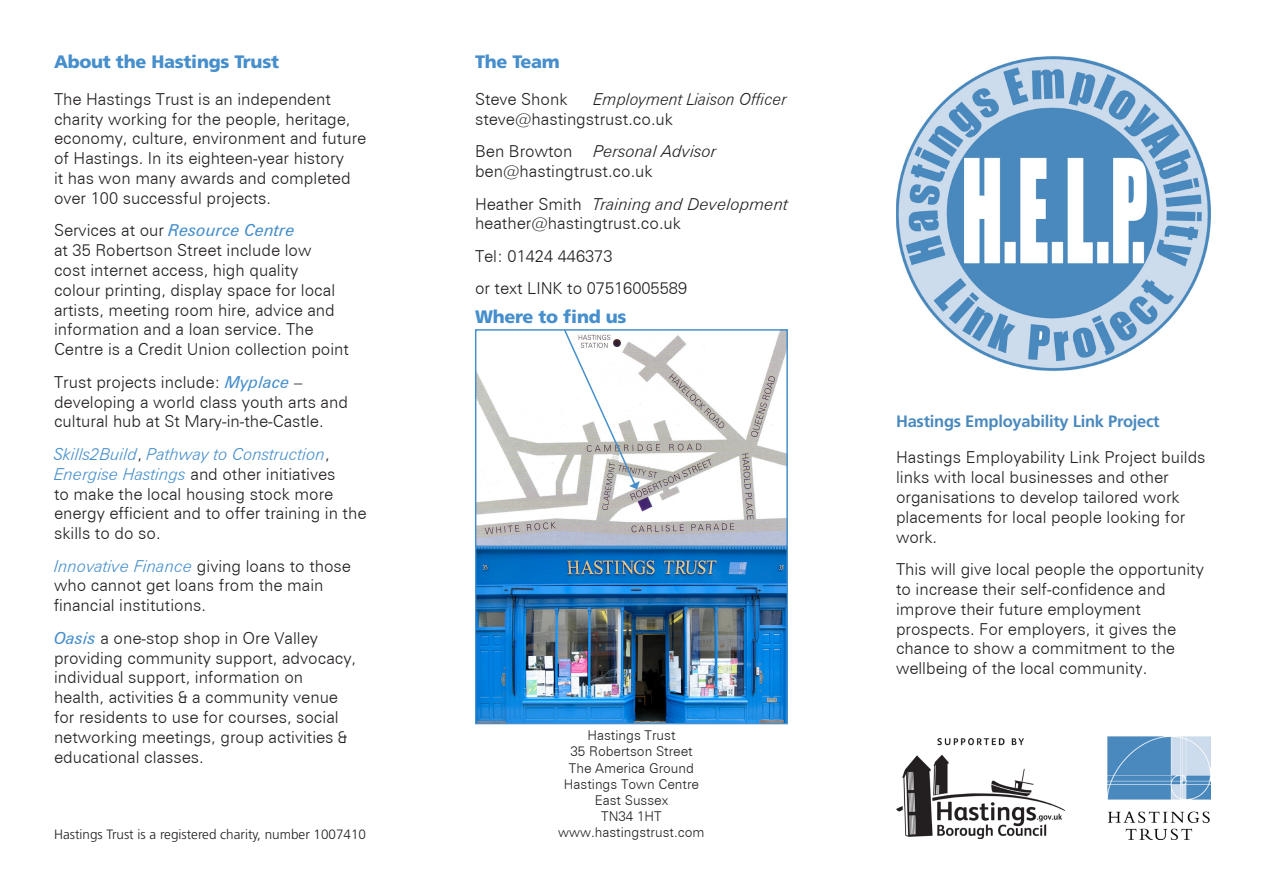
<style>
.page{position:relative;width:1263px;height:893px;background:#fff}
.page>*{position:absolute;margin:0;border:0;box-sizing:border-box;transform-origin:0 0}
.side_titles{font:900 18px "Frutiger";letter-spacing:-.015em;color:#468fcc}
.Zurich_body_10pt{font:300 16.5px/19.8px "Zurich BT";color:#231f20}
.side_titles-2{font:700 16.5px "Frutiger";letter-spacing:-.015em;color:#4a89be}
.Zurich_body_10pt-2{font:300 13.5px/16.2px "Zurich BT";color:#231f20;text-align:center}
.t1{font:300 13.5px "Frutiger";color:#231f20}
.s1{font-weight:400;font-style:italic;color:#468fcc}
.s2{font-style:italic;color:#468fcc}
.s3{font-style:italic}
</style>
<div class="page">
<img style="left:1108px;top:737px;width:102px;height:103px">
<img style="left:896px;top:738px;width:169px;height:100px">
<img style="left:477px;top:332px;width:309px;height:390px">
<div style="left:475px;top:546px;width:313px;height:178px;border:1px solid #468fcc"></div>
<div style="left:475px;top:329px;width:313px;height:218px;border:2px solid #468fcc"></div>
<svg style="left:563px;top:329px;width:77px;height:160px"></svg>
<img style="left:896px;top:56px;width:315px;height:315px">
<p class="side_titles" style="left:54px;top:51px;width:227px">About the Hastings Trust</p>
<p class="Zurich_body_10pt" style="left:54px;top:89px;width:314px">The Hastings Trust is an independent charity working for the people, heritage, economy, culture, environment and future of Hastings. In its eighteen-year history<br>it has won many awards and completed over 100 successful projects.</p>
<p class="Zurich_body_10pt" style="left:54px;top:220px;width:297px">Services at our <span class="s1">Resource Centre<br></span>at 35 Robertson Street include low<br>cost internet access, high quality<br>colour printing, display space for local artists, meeting room hire, advice and information and a loan service. The Centre is a Credit Union collection point</p>
<p class="Zurich_body_10pt" style="left:54px;top:372px;width:296px">Trust projects include: <span class="s1">Myplace</span> – developing a world class youth arts and cultural hub at St Mary-in-the-Castle.</p>
<p class="Zurich_body_10pt" style="left:54px;top:444px;width:314px"><span class="s2">Skills2Build</span>, <span class="s2">Pathway to Construction</span>, <span class="s2">Energise Hastings</span> and other initiatives<br>to make the local housing stock more energy efficient and to offer training in the skills to do so.</p>
<p class="Zurich_body_10pt" style="left:54px;top:556px;width:299px"><span class="s2">Innovative Finance</span> giving loans to those who cannot get loans from the main financial institutions.</p>
<p class="Zurich_body_10pt" style="left:54px;top:628px;width:304px"><span class="s1">Oasis</span> a one-stop shop in Ore Valley providing community support, advocacy, individual support, information on health, activities &amp; a community venue for residents to use for courses, social networking meetings, group activities &amp; educational classes.</p>
<p class="t1" style="left:54px;top:827px;width:314px">Hastings Trust is a registered charity, number 1007410</p>
<p class="side_titles" style="left:475px;top:51px;width:86px">The Team</p>
<p class="Zurich_body_10pt" style="left:475px;top:89px;width:94px">Steve Shonk</p>
<p class="Zurich_body_10pt" style="left:475px;top:89px;width:314px;text-indent:118px"><span class="s3">Employment Liaison Officer </span>steve@hastingstrust.co.uk</p>
<p class="Zurich_body_10pt" style="left:475px;top:141px;width:99px">Ben Browton</p>
<p class="Zurich_body_10pt" style="left:475px;top:141px;width:243px;text-indent:118px"><span class="s3">Personal Advisor </span>ben@hastingtrust.co.uk</p>
<p class="Zurich_body_10pt" style="left:475px;top:194px;width:314px">Heather Smith <span class="s3">Training and Development </span>heather@hastingtrust.co.uk</p>
<p class="Zurich_body_10pt" style="left:475px;top:246px;width:139px">Tel: 01424 446373</p>
<p class="Zurich_body_10pt" style="left:475px;top:279px;width:214px">or text LINK to 07516005589</p>
<p class="side_titles" style="left:475px;top:305px;width:153px">Where to find us</p>
<p class="Zurich_body_10pt-2" style="left:558px;top:727px;width:148px">Hastings Trust<br>35 Robertson Street<br>The America Ground<br>Hastings Town Centre<br>East Sussex<br>TN34 1HT www.hastingstrust.com</p>
<p class="side_titles-2" style="left:896px;top:411px;width:265px">Hastings Employability Link Project</p>
<p class="Zurich_body_10pt" style="left:896px;top:447px;width:311px">Hastings Employability Link Project builds links with local businesses and other organisations to develop tailored work placements for local people looking for work.</p>
<p class="Zurich_body_10pt" style="left:896px;top:559px;width:309px">This will give local people the opportunity to increase their self-confidence and improve their future employment prospects. For employers, it gives the chance to show a commitment to the wellbeing of the local community.</p>
</div>
